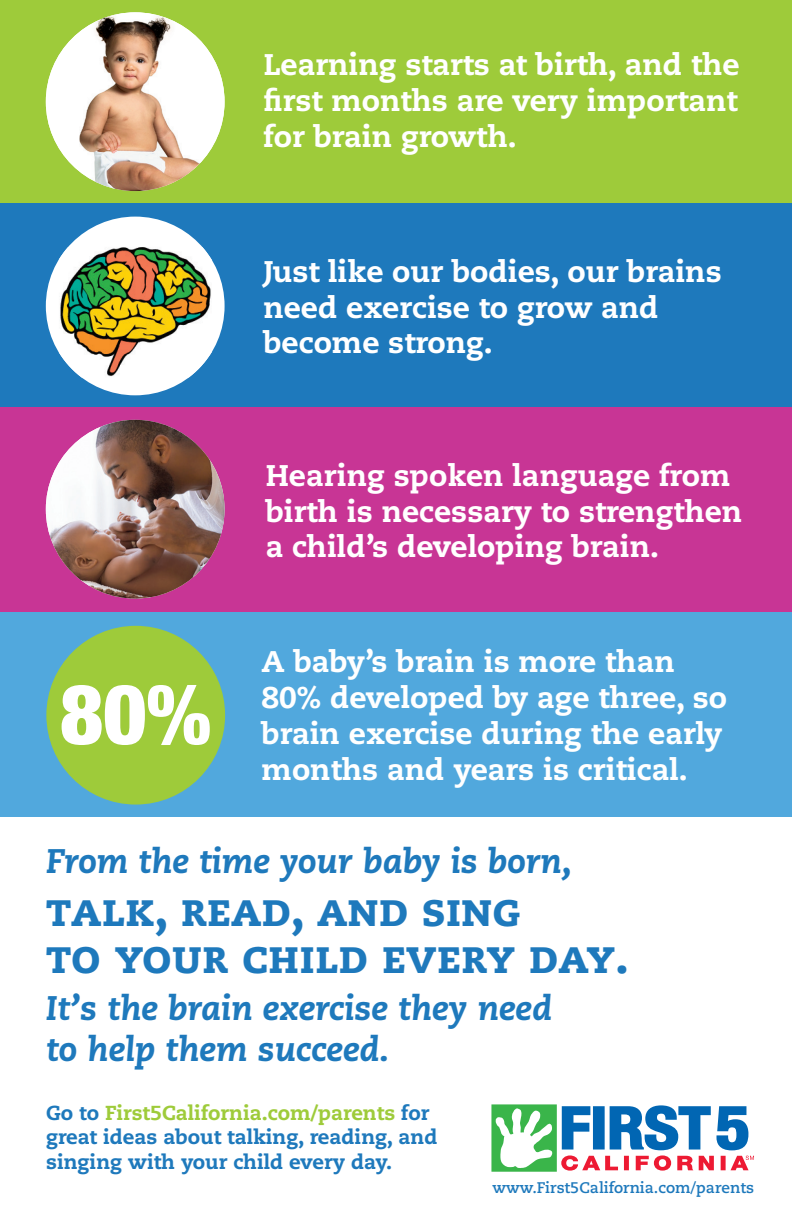
<style>
.page{position:relative;width:792px;height:1224px;background:#fff}
.page>*{position:absolute;margin:0;border:0;box-sizing:border-box;transform-origin:0 0}
.t1{font:47px/47px "Caecilia Heavy SC";color:#1e79bc}
.t2{font:italic 800 34.2px/41px "Caecilia";color:#1e79bc}
.t3{font:800 29.8px/35.8px "Caecilia";color:#fff}
.t4{font:800 20.2px/24.4px "Caecilia";color:#1e79bc}
.t5{font:700 15.4px "Caecilia";color:#1e79bc}
.s1{color:#9ecb3a}
</style>
<div class="page">
<div style="left:0;top:0;width:792px;height:211px;background:#9ecb3a"></div>
<div style="left:0;top:204px;width:792px;height:204px;background:#1e79bc"></div>
<div style="left:46px;top:217px;width:179px;height:178px;background:#fff;border-radius:50%"></div>
<img style="left:59px;top:247px;width:153px;height:130px">
<div style="left:0;top:408px;width:792px;height:204px;background:#c83595"></div>
<img style="left:46px;top:420px;width:179px;height:179px;border-radius:89px">
<div style="left:0;top:612px;width:792px;height:204px;background:#51a8dd"></div>
<div style="left:46px;top:626px;width:179px;height:179px;background:#9ecb3a;border-radius:50%"></div>
<svg style="left:62px;top:685px;width:148px;height:60px"></svg>
<svg style="left:491px;top:1104px;width:263px;height:68px"></svg>
<img style="left:46px;top:12px;width:179px;height:179px;border-radius:89px">
<p class="t3" style="left:263px;top:47px;width:478px;text-align:justify">Learning starts at birth, and the first months are very important for brain growth.</p>
<p class="t3" style="left:263px;top:253px;width:460px">Just like our bodies, our brains need exercise to grow and become strong.</p>
<p class="t3" style="left:266px;top:457px;width:478px">Hearing spoken language from birth is necessary to strengthen a child’s developing brain.</p>
<p class="t3" style="left:262px;top:644px;width:467px">A baby’s brain is more than<br>80% developed by age three, so brain exercise during the early months and years is critical.</p>
<p class="t2" style="left:46px;top:841px;width:528px">From the time your baby is born,</p>
<h1 class="t1" style="left:46px;top:886px;width:584px">talk, read, and sing<br>to your child every day.</h1>
<p class="t2" style="left:46px;top:988px;width:508px">It’s the brain exercise they need to help them succeed.</p>
<p class="t4" style="left:46px;top:1101px;width:393px">Go to <span class="s1">First5California.com/parents</span> for great ideas about talking, reading, and singing with your child every day.</p>
<p class="t5" style="left:493px;top:1179px;width:263px">www.First5California.com/parents</p>
</div>
